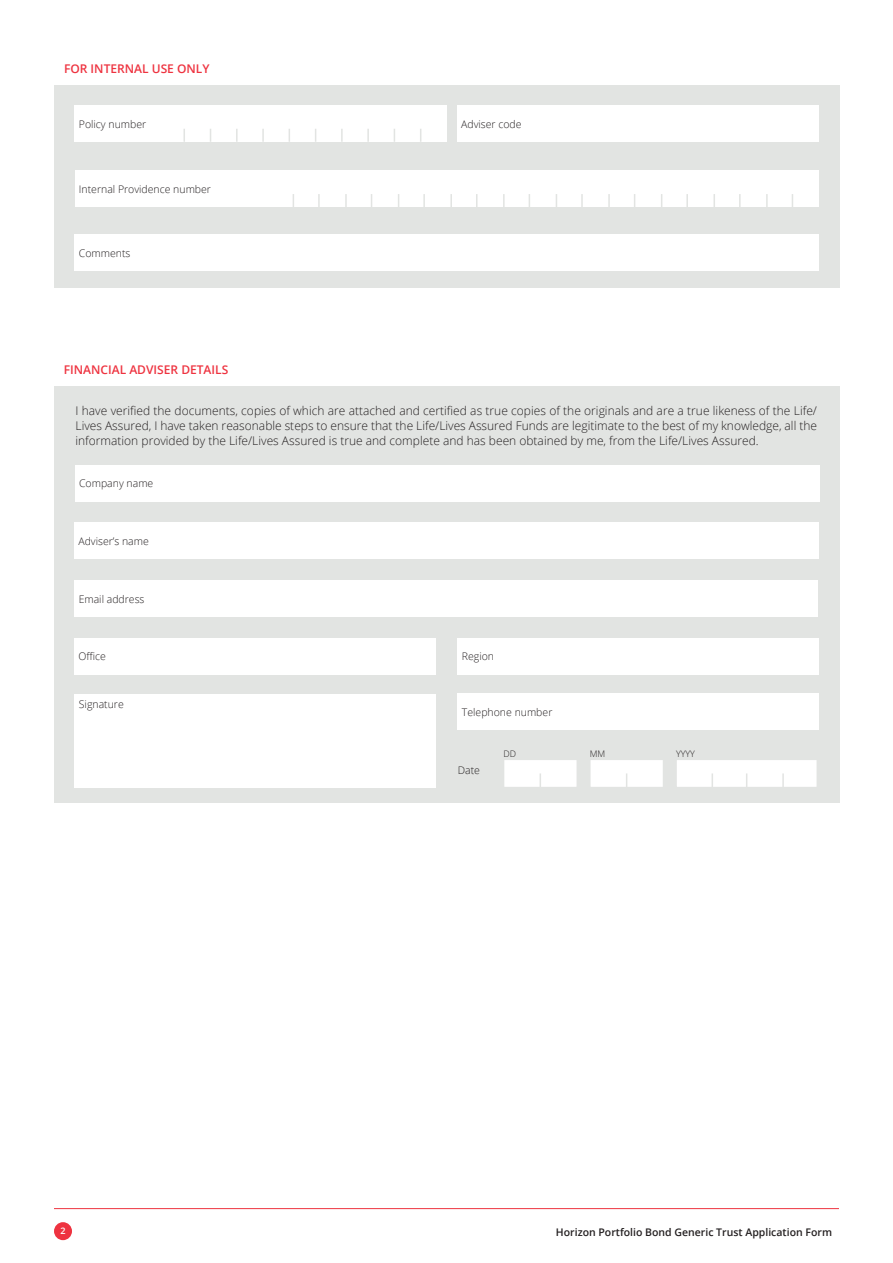
<style>
.page{position:relative;width:893px;height:1263px;background:#fff}
.page>*{position:absolute;margin:0;border:0;box-sizing:border-box;transform-origin:0 0}
.BODY_TEXT{font:300 12px/15px "Open Sans";color:#231f20;text-align:justify}
.BODY_TEXT-2{font:600 12px "Open Sans";color:#ee3340}
.BODY_TEXT-3{font:300 10.5px "Open Sans";color:#231f20}
.t1{font:600 10.5px "Open Sans";color:#231f20}
.BODY_small_TEXT{font:300 9px "Open Sans";color:#231f20}
.BODY_TEXT-4{font:600 9px "Open Sans";color:#fff}
</style>
<div class="page">
<div style="left:54px;top:1222px;width:18px;height:18px;background:#ee3340;border-radius:50%"></div>
<hr style="left:54px;top:1208px;width:785px;height:1px;background:#ee3340">
<div style="left:54px;top:85px;width:785px;height:202px;background:#e2e4e2"></div>
<div style="left:75px;top:171px;width:743px;height:36px;background:#fff"></div>
<div style="left:457px;top:105px;width:361px;height:37px;background:#fff"></div>
<svg style="left:293px;top:194px;width:1px;height:13px"></svg>
<svg style="left:318px;top:194px;width:2px;height:13px"></svg>
<svg style="left:345px;top:194px;width:2px;height:13px"></svg>
<svg style="left:371px;top:194px;width:1px;height:13px"></svg>
<svg style="left:398px;top:194px;width:1px;height:13px"></svg>
<svg style="left:423px;top:194px;width:2px;height:13px"></svg>
<svg style="left:450px;top:194px;width:2px;height:13px"></svg>
<svg style="left:476px;top:194px;width:1px;height:13px"></svg>
<svg style="left:503px;top:194px;width:2px;height:13px"></svg>
<svg style="left:529px;top:194px;width:1px;height:13px"></svg>
<svg style="left:556px;top:194px;width:1px;height:13px"></svg>
<svg style="left:581px;top:194px;width:2px;height:13px"></svg>
<svg style="left:608px;top:194px;width:2px;height:13px"></svg>
<svg style="left:634px;top:194px;width:1px;height:13px"></svg>
<svg style="left:661px;top:194px;width:1px;height:13px"></svg>
<svg style="left:686px;top:194px;width:2px;height:13px"></svg>
<svg style="left:713px;top:194px;width:2px;height:13px"></svg>
<svg style="left:739px;top:194px;width:2px;height:13px"></svg>
<div style="left:75px;top:105px;width:372px;height:37px;background:#fff"></div>
<svg style="left:183px;top:129px;width:2px;height:13px"></svg>
<svg style="left:210px;top:129px;width:1px;height:13px"></svg>
<svg style="left:236px;top:129px;width:2px;height:13px"></svg>
<svg style="left:262px;top:129px;width:2px;height:13px"></svg>
<svg style="left:289px;top:129px;width:1px;height:13px"></svg>
<svg style="left:315px;top:129px;width:1px;height:13px"></svg>
<svg style="left:341px;top:129px;width:2px;height:13px"></svg>
<svg style="left:367px;top:129px;width:2px;height:13px"></svg>
<svg style="left:394px;top:129px;width:1px;height:13px"></svg>
<svg style="left:420px;top:129px;width:1px;height:13px"></svg>
<svg style="left:766px;top:194px;width:2px;height:13px"></svg>
<svg style="left:792px;top:194px;width:1px;height:13px"></svg>
<div style="left:75px;top:235px;width:744px;height:36px;background:#fff"></div>
<div style="left:54px;top:386px;width:785px;height:416px;background:#e2e4e2"></div>
<div style="left:75px;top:465px;width:744px;height:36px;background:#fff"></div>
<div style="left:74px;top:638px;width:362px;height:36px;background:#fff"></div>
<div style="left:74px;top:580px;width:744px;height:37px;background:#fff"></div>
<div style="left:74px;top:523px;width:744px;height:36px;background:#fff"></div>
<div style="left:458px;top:638px;width:361px;height:36px;background:#fff"></div>
<div style="left:75px;top:694px;width:361px;height:93px;background:#fff"></div>
<div style="left:458px;top:694px;width:361px;height:36px;background:#fff"></div>
<div style="left:503px;top:758px;width:75px;height:30px;background:#fff;border:2px solid #e2e4e2"></div>
<div style="left:589px;top:758px;width:75px;height:30px;background:#fff;border:2px solid #e2e4e2"></div>
<svg style="left:540px;top:773px;width:1px;height:14px"></svg>
<svg style="left:626px;top:773px;width:1px;height:14px"></svg>
<div style="left:675px;top:758px;width:143px;height:30px;background:#fff;border:2px solid #e2e4e2"></div>
<svg style="left:746px;top:773px;width:1px;height:14px"></svg>
<svg style="left:782px;top:773px;width:2px;height:14px"></svg>
<svg style="left:712px;top:773px;width:1px;height:14px"></svg>
<p class="BODY_TEXT-2" style="left:64px;top:61px;width:147px">FOR INTERNAL USE ONLY</p>
<p class="BODY_TEXT-3" style="left:79px;top:117px;width:69px">Policy number</p>
<p class="BODY_TEXT-3" style="left:461px;top:117px;width:62px">Adviser code</p>
<p class="BODY_TEXT-3" style="left:79px;top:182px;width:134px">Internal Providence number</p>
<p class="BODY_TEXT-3" style="left:79px;top:246px;width:53px">Comments</p>
<p class="BODY_TEXT-2" style="left:64px;top:361px;width:166px">FINANCIAL ADVISER DETAILS</p>
<p class="BODY_TEXT" style="left:76px;top:403px;width:743px">I have verified the documents, copies of which are attached and certified as true copies of the originals and are a true likeness of the Life/ Lives Assured, I have taken reasonable steps to ensure that the Life/Lives Assured Funds are legitimate to the best of my knowledge, all the information provided by the Life/Lives Assured is true and complete and has been obtained by me, from the Life/Lives Assured.</p>
<p class="BODY_TEXT-3" style="left:79px;top:476px;width:76px">Company name</p>
<p class="BODY_TEXT-3" style="left:78px;top:534px;width:72px">Adviser’s name</p>
<p class="BODY_TEXT-3" style="left:79px;top:591px;width:67px">Email address</p>
<p class="BODY_TEXT-3" style="left:78px;top:649px;width:29px">Office</p>
<p class="BODY_TEXT-3" style="left:79px;top:697px;width:46px">Signature</p>
<p class="BODY_TEXT-3" style="left:462px;top:649px;width:34px">Region</p>
<p class="BODY_TEXT-3" style="left:462px;top:705px;width:92px">Telephone number</p>
<p class="BODY_TEXT-3" style="left:458px;top:763px;width:24px">Date</p>
<p class="BODY_small_TEXT" style="left:504px;top:747px;width:14px">DD</p>
<p class="BODY_small_TEXT" style="left:590px;top:747px;width:17px">MM</p>
<p class="BODY_small_TEXT" style="left:676px;top:747px;width:21px">YYYY</p>
<p class="BODY_TEXT-4" style="left:60px;top:1224px;width:7px">2</p>
<p class="t1" style="left:556px;top:1225px;width:278px">Horizon Portfolio Bond Generic Trust Application Form</p>
</div>
